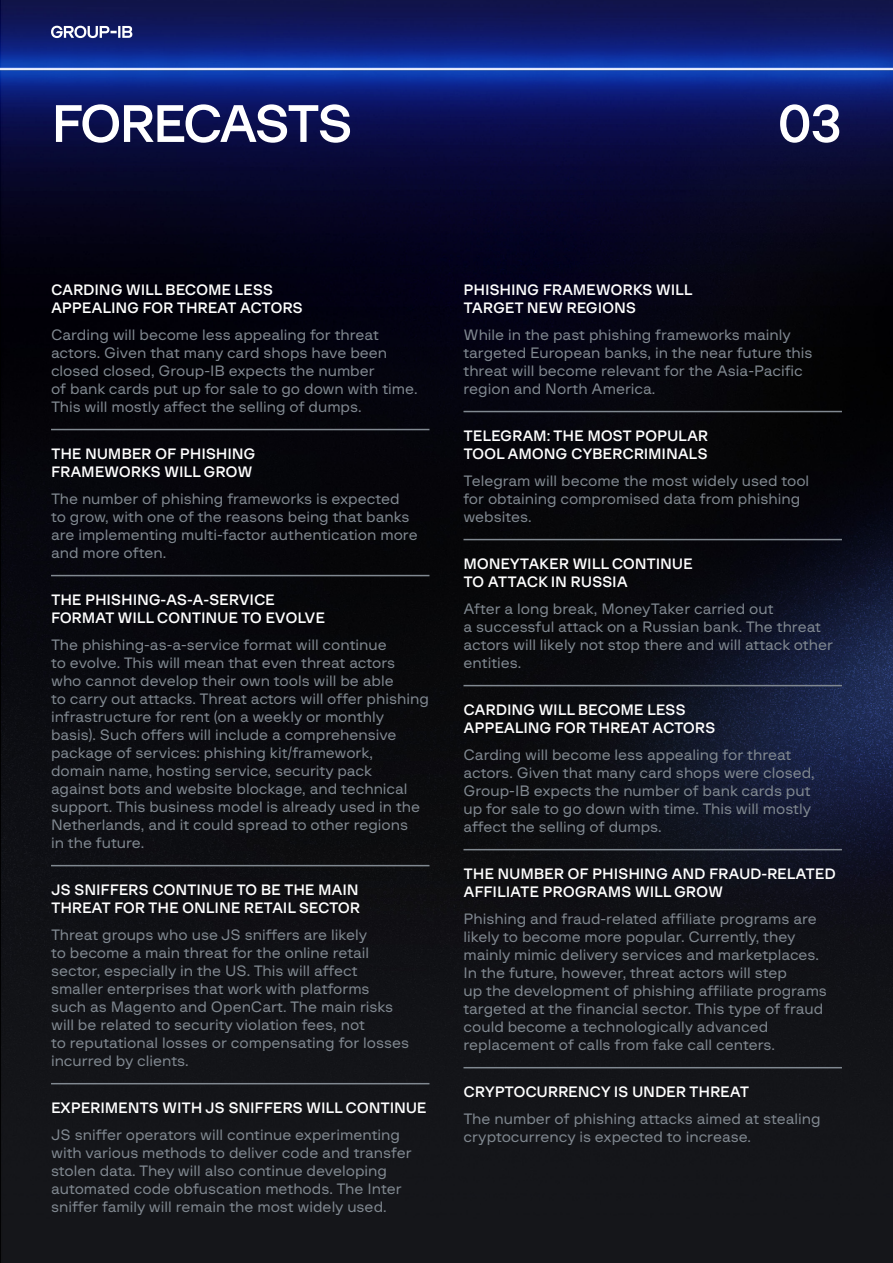
<style>
.page{position:relative;width:893px;height:1263px;background:#fff}
.page>*{position:absolute;margin:0;border:0;box-sizing:border-box;transform-origin:0 0}
.t1{font:52.5px "G font Medium";letter-spacing:-.07em;color:#fff}
.t2{font:15px/18px "G font Regular";color:#818991}
.t3{font:15px/18px "G font Medium";letter-spacing:-.015em;color:#fff}
</style>
<div class="page">
<img style="left:0;top:0;width:893px;height:1263px">
<hr style="left:51px;top:429px;width:378px;height:1px;background:#818991">
<hr style="left:51px;top:575px;width:378px;height:1px;background:#818991">
<hr style="left:51px;top:865px;width:378px;height:1px;background:#818991">
<hr style="left:51px;top:1083px;width:378px;height:1px;background:#818991">
<hr style="left:463px;top:411px;width:379px;height:1px;background:#818991">
<hr style="left:463px;top:539px;width:379px;height:1px;background:#818991">
<hr style="left:463px;top:685px;width:379px;height:1px;background:#818991">
<hr style="left:463px;top:849px;width:379px;height:1px;background:#818991">
<hr style="left:463px;top:1067px;width:379px;height:1px;background:#818991">
<h1 class="t1" style="left:51px;top:95px;width:304px">FORECASTS</h1>
<h1 class="t1" style="left:777px;top:95px;width:66px">03</h1>
<p class="t3" style="left:51px;top:281px;width:254px">CARDING WILL BECOME LESS<br>APPEALING FOR THREAT ACTORS</p>
<p class="t2" style="left:51px;top:326px;width:368px">Carding will become less appealing for threat actors. Given that many card shops have been closed closed, Group-IB expects the number<br>of bank cards put up for sale to go down with time.<br>This will mostly affect the selling of dumps.</p>
<p class="t3" style="left:51px;top:445px;width:206px">THE NUMBER OF PHISHING<br>FRAMEWORKS WILL GROW</p>
<p class="t2" style="left:51px;top:490px;width:368px">The number of phishing frameworks is expected to grow, with one of the reasons being that banks are implementing multi-factor authentication more and more often.</p>
<p class="t3" style="left:51px;top:591px;width:276px">THE PHISHING-AS-A-SERVICE<br>FORMAT WILL CONTINUE TO EVOLVE</p>
<p class="t2" style="left:51px;top:636px;width:379px">The phishing-as-a-service format will continue<br>to evolve. This will mean that even threat actors who cannot develop their own tools will be able<br>to carry out attacks. Threat actors will offer phishing infrastructure for rent (on a weekly or monthly basis). Such offers will include a comprehensive package of services: phishing kit/framework, domain name, hosting service, security pack against bots and website blockage, and technical support. This business model is already used in the Netherlands, and it could spread to other regions<br>in the future.</p>
<p class="t3" style="left:51px;top:881px;width:311px">JS SNIFFERS CONTINUE TO BE THE MAIN<br>THREAT FOR THE ONLINE RETAIL SECTOR</p>
<p class="t2" style="left:51px;top:926px;width:360px">Threat groups who use JS sniffers are likely<br>to become a main threat for the online retail sector, especially in the US. This will affect smaller enterprises that work with platforms<br>such as Magento and OpenCart. The main risks will be related to security violation fees, not<br>to reputational losses or compensating for losses incurred by clients.</p>
<p class="t3" style="left:51px;top:1099px;width:377px">EXPERIMENTS WITH JS SNIFFERS WILL CONTINUE</p>
<p class="t2" style="left:51px;top:1126px;width:362px">JS sniffer operators will continue experimenting with various methods to deliver code and transfer stolen data. They will also continue developing automated code obfuscation methods. The Inter sniffer family will remain the most widely used.</p>
<p class="t3" style="left:463px;top:281px;width:231px">PHISHING FRAMEWORKS WILL<br>TARGET NEW REGIONS</p>
<p class="t2" style="left:463px;top:326px;width:351px">While in the past phishing frameworks mainly targeted European banks, in the near future this threat will become relevant for the Asia-Pacific region and North America.</p>
<p class="t3" style="left:463px;top:427px;width:246px">TELEGRAM: THE MOST POPULAR<br>TOOL AMONG CYBERCRIMINALS</p>
<p class="t2" style="left:463px;top:472px;width:347px">Telegram will become the most widely used tool for obtaining compromised data from phishing websites.</p>
<p class="t3" style="left:463px;top:555px;width:231px">MONEYTAKER WILL CONTINUE<br>TO ATTACK IN RUSSIA</p>
<p class="t2" style="left:463px;top:600px;width:371px">After a long break, MoneyTaker carried out<br>a successful attack on a Russian bank. The threat actors will likely not stop there and will attack other entities.</p>
<p class="t3" style="left:463px;top:701px;width:254px">CARDING WILL BECOME LESS<br>APPEALING FOR THREAT ACTORS</p>
<p class="t2" style="left:463px;top:746px;width:353px">Carding will become less appealing for threat actors. Given that many card shops were closed, Group-IB expects the number of bank cards put up for sale to go down with time. This will mostly affect the selling of dumps.</p>
<p class="t3" style="left:463px;top:865px;width:374px">THE NUMBER OF PHISHING AND FRAUD-RELATED<br>AFFILIATE PROGRAMS WILL GROW</p>
<p class="t2" style="left:463px;top:910px;width:365px">Phishing and fraud-related affiliate programs are likely to become more popular. Currently, they mainly mimic delivery services and marketplaces.<br>In the future, however, threat actors will step<br>up the development of phishing affiliate programs targeted at the financial sector. This type of fraud could become a technologically advanced replacement of calls from fake call centers.</p>
<p class="t3" style="left:463px;top:1083px;width:287px">CRYPTOCURRENCY IS UNDER THREAT</p>
<p class="t2" style="left:463px;top:1110px;width:359px">The number of phishing attacks aimed at stealing cryptocurrency is expected to increase.</p>
</div>
